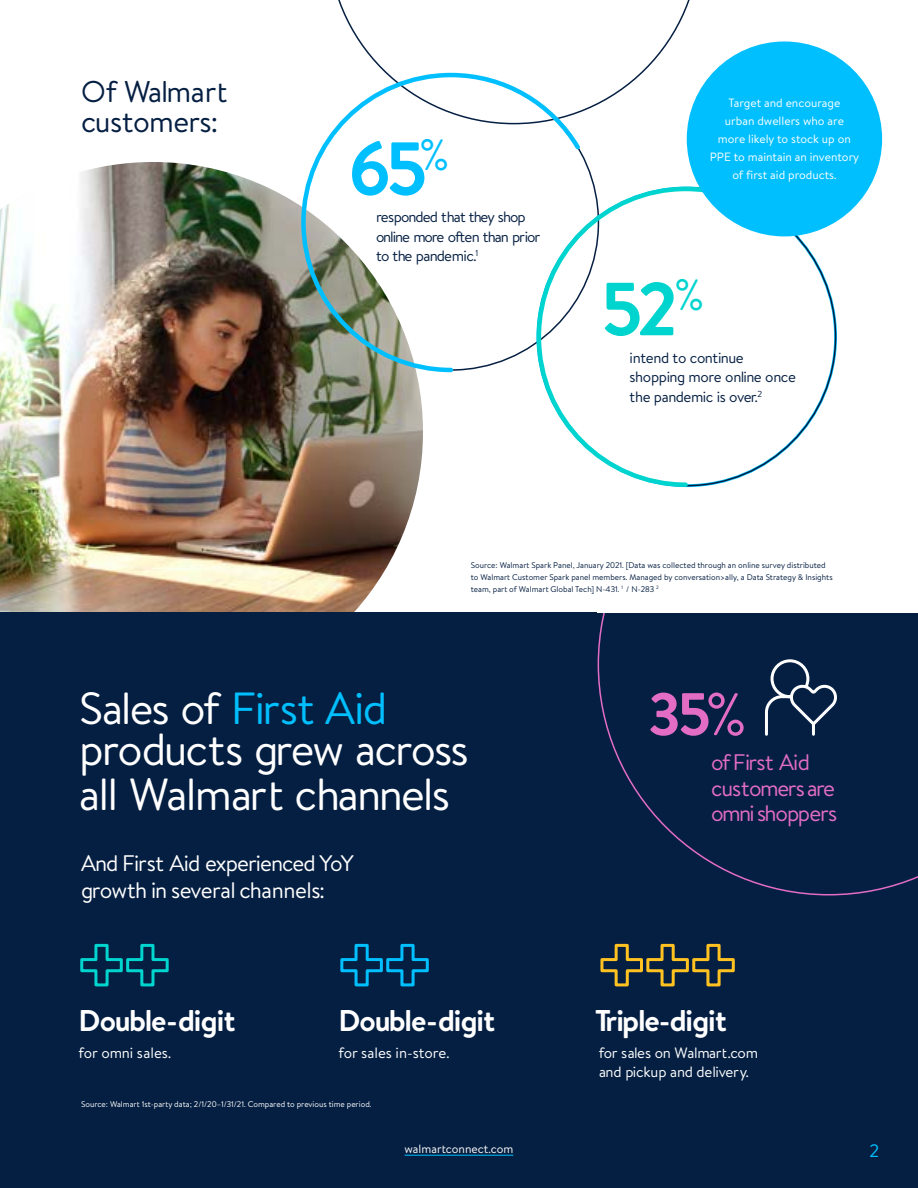
<style>
.page{position:relative;width:918px;height:1188px;background:#fff}
.page>*{position:absolute;margin:0;border:0;box-sizing:border-box;transform-origin:0 0}
.t1{font:700 75px "Bogle";color:#00bfff}
.t2{font:700 75px "Bogle";color:#00d4cf}
.t3{font:700 60px "Bogle";color:#e36dc4}
.t4{font:45px/45px "Bogle";letter-spacing:-.04em;color:#fff}
.t5{font:45px "Bogle";letter-spacing:-.04em;color:#00bfff}
.t6{font:700 30px "Bogle";letter-spacing:-.04em;color:#fff}
.t7{font:30px/30px "Bogle";letter-spacing:-.02em;color:#051f42}
.t8{font:22.5px/27px "Bogle";letter-spacing:-.04em;color:#fff}
.t9{font:22.5px/25.5px "Bogle";letter-spacing:-.05em;color:#e36dc4}
.t10{font:18px "Bogle";color:#00bfff}
.t11{font:15px/19.5px "Bogle";letter-spacing:-.005em;color:#fff}
.t12{font:15px/19.5px "Bogle";letter-spacing:-.07em;color:#051f42}
.t13{font:15px/19.5px "Bogle";letter-spacing:-.03em;color:#051f42}
.t14{font:12px/18px "Bogle";color:#fff;text-align:center}
.t15{font:8.25px/12px "Bogle";color:#051f42}
.t16{font:8.25px "Bogle";color:#fff}
.s1{color:#fff}
.s2{font-weight:400}
</style>
<div class="page">
<svg style="left:338px;top:0;width:362px;height:124px"></svg>
<img style="left:0;top:162px;width:423px;height:450px">
<div style="left:0;top:612px;width:918px;height:576px;background:#051f42"></div>
<svg style="left:598px;top:612px;width:320px;height:283px"></svg>
<svg style="left:763px;top:658px;width:78px;height:79px"></svg>
<svg style="left:80px;top:943px;width:89px;height:44px"></svg>
<svg style="left:600px;top:943px;width:135px;height:44px"></svg>
<svg style="left:340px;top:943px;width:89px;height:44px"></svg>
<svg style="left:299px;top:71px;width:285px;height:303px"></svg>
<svg style="left:534px;top:184px;width:176px;height:304px"></svg>
<div style="left:687px;top:41px;width:195px;height:195px;background:#00bfff;border-radius:50%"></div>
<hr style="left:405px;top:1155px;width:108px;height:1px;background:#00bfff">
<h3 class="t7" style="left:81px;top:76px;width:148px">Of Walmart customers:</h3>
<h1 class="t1" style="left:349px;top:117px;width:101px">65<sup>%</sup></h1>
<h3 class="t12" style="left:376px;top:207px;width:166px">responded that they shop online more often than prior to the pandemic.<sup>1</sup></h3>
<h3 class="t14" style="left:710px;top:94px;width:151px">Target and encourage<br>urban dwellers who are<br>more likely to stock up on<br>PPE to maintain an inventory of first aid products.</h3>
<h1 class="t2" style="left:601px;top:257px;width:104px">52<sup>%</sup></h1>
<h3 class="t13" style="left:630px;top:347px;width:168px">intend to continue shopping more online once the pandemic is over.<sup>2</sup></h3>
<p class="t15" style="left:471px;top:559px;width:364px">Source: Walmart Spark Panel, January 2021. [Data was collected through an online survey distributed to Walmart Customer Spark panel members. Managed by conversation&gt;ally, a Data Strategy &amp; Insights team, part of Walmart Global Tech] N-431. <sup>1</sup> / N-283 <sup>2</sup></p>
<h3 class="t5" style="left:79px;top:678px;width:310px"><span class="s1">Sales of</span> First Aid</h3>
<h2 class="t3" style="left:649px;top:673px;width:99px">35<span class="s2">%</span></h2>
<h3 class="t4" style="left:79px;top:725px;width:391px">products grew across all Walmart channels</h3>
<h3 class="t9" style="left:711px;top:749px;width:128px">of First Aid customers are omni shoppers</h3>
<h3 class="t8" style="left:81px;top:849px;width:274px">And First Aid experienced YoY growth in several channels:</h3>
<h3 class="t6" style="left:78px;top:999px;width:158px">Double-digit</h3>
<h3 class="t11" style="left:78px;top:1042px;width:94px">for omni sales.</h3>
<h3 class="t6" style="left:338px;top:999px;width:158px">Double-digit</h3>
<h3 class="t11" style="left:338px;top:1042px;width:112px">for sales in-store.</h3>
<p class="t16" style="left:81px;top:1098px;width:292px">Source: Walmart 1st-party data; 2/1/20–1/31/21. Compared to previous time period.</p>
<h3 class="t6" style="left:595px;top:999px;width:133px">Triple-digit</h3>
<h3 class="t11" style="left:599px;top:1042px;width:161px">for sales on Walmart.com and pickup and delivery.</h3>
<h3 class="t14" style="left:405px;top:1139px;width:110px">walmartconnect.com</h3>
<h3 class="t10" style="left:869px;top:1138px;width:11px">2</h3>
</div>
